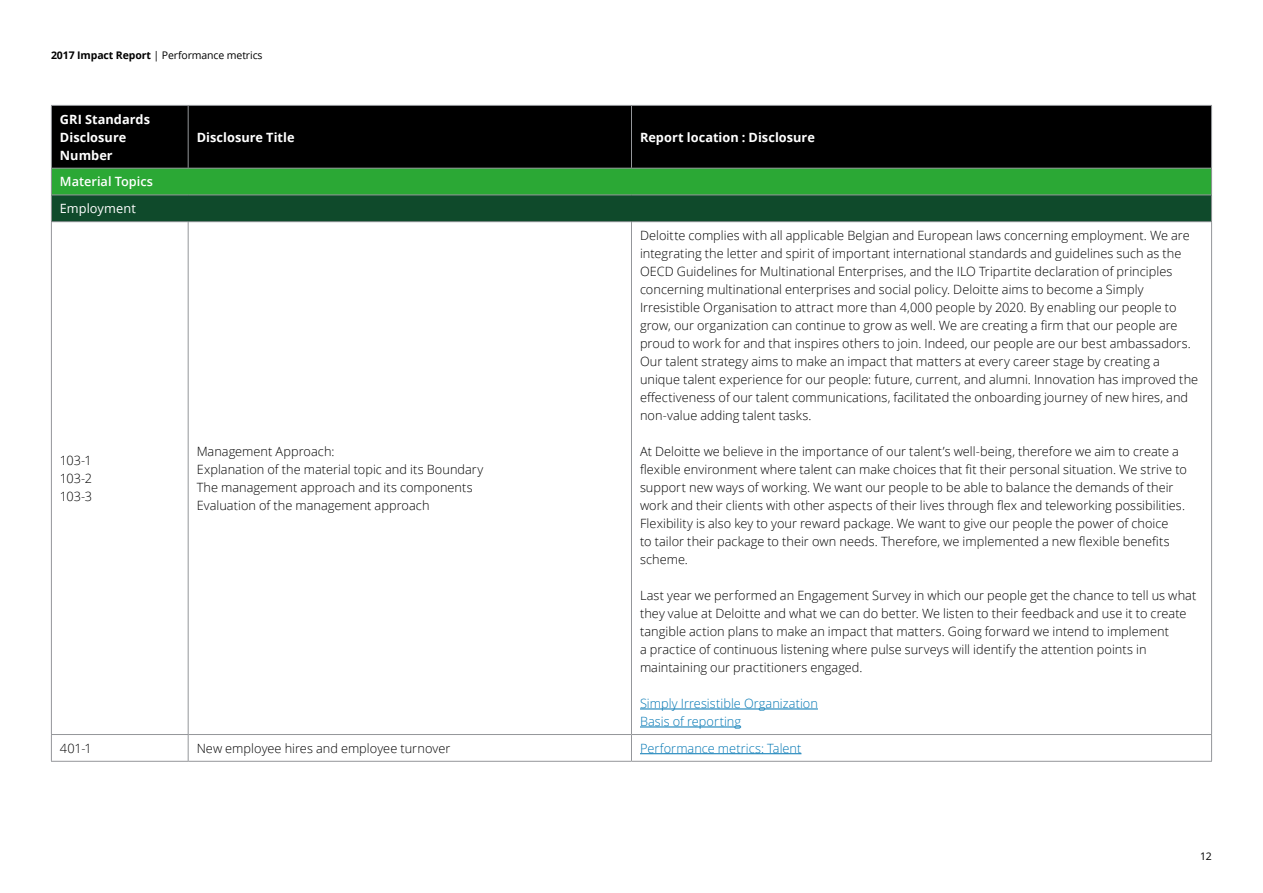
<style>
.page{position:relative;width:1263px;height:893px;background:#fff}
.page>*{position:absolute;margin:0;border:0;box-sizing:border-box;transform-origin:0 0}
.t1{font:300 12.75px/18px "Open Sans";letter-spacing:.005em;color:#000}
.t2{font:300 12.75px/18px "Open Sans";letter-spacing:.005em;color:#0076b3}
.t3{font:700 12.75px/18px "Open Sans";letter-spacing:.005em;color:#fff}
.t4{font:600 12.75px "Open Sans";color:#fff}
.t5{font:12.75px "Open Sans";letter-spacing:.005em;color:#fff}
.t6{font:10.5px "Open Sans";letter-spacing:-.01em;color:#000}
.s1{font-weight:700}
</style>
<div class="page">
<div style="left:52px;top:106px;width:1159px;height:62px;background:#000"></div>
<div style="left:51px;top:168px;width:1160px;height:27px;background:#2ba835"></div>
<div style="left:51px;top:195px;width:1160px;height:27px;background:#0f4a2b"></div>
<hr style="left:51px;top:105px;width:137px;height:1px;background:#94969a">
<hr style="left:51px;top:106px;width:1px;height:62px;background:#94969a">
<hr style="left:188px;top:105px;width:443px;height:1px;background:#94969a">
<hr style="left:188px;top:106px;width:1px;height:62px;background:#94969a">
<hr style="left:631px;top:105px;width:581px;height:1px;background:#94969a">
<hr style="left:631px;top:106px;width:1px;height:62px;background:#94969a">
<hr style="left:1211px;top:106px;width:1px;height:62px;background:#94969a">
<hr style="left:51px;top:168px;width:137px;height:1px;background:#94969a">
<hr style="left:188px;top:168px;width:443px;height:1px;background:#94969a">
<hr style="left:631px;top:168px;width:581px;height:1px;background:#94969a">
<hr style="left:51px;top:195px;width:137px;height:1px;background:#94969a">
<hr style="left:188px;top:195px;width:443px;height:1px;background:#94969a">
<hr style="left:631px;top:195px;width:581px;height:1px;background:#94969a">
<hr style="left:51px;top:761px;width:137px;height:1px;background:#94969a">
<hr style="left:188px;top:761px;width:443px;height:1px;background:#94969a">
<hr style="left:631px;top:761px;width:581px;height:1px;background:#94969a">
<svg style="left:51px;top:169px;width:1px;height:52px"></svg>
<svg style="left:1211px;top:169px;width:1px;height:52px"></svg>
<hr style="left:51px;top:221px;width:137px;height:1px;background:#94969a">
<hr style="left:188px;top:221px;width:443px;height:1px;background:#94969a">
<hr style="left:631px;top:221px;width:581px;height:1px;background:#94969a">
<hr style="left:51px;top:222px;width:1px;height:512px;background:#94969a">
<hr style="left:188px;top:222px;width:1px;height:512px;background:#94969a">
<hr style="left:631px;top:222px;width:1px;height:512px;background:#94969a">
<hr style="left:1211px;top:222px;width:1px;height:512px;background:#94969a">
<hr style="left:51px;top:734px;width:137px;height:1px;background:#94969a">
<svg style="left:51px;top:735px;width:1px;height:26px"></svg>
<hr style="left:188px;top:734px;width:443px;height:1px;background:#94969a">
<svg style="left:188px;top:735px;width:1px;height:26px"></svg>
<hr style="left:631px;top:734px;width:581px;height:1px;background:#94969a">
<svg style="left:631px;top:735px;width:1px;height:26px"></svg>
<svg style="left:1211px;top:735px;width:1px;height:26px"></svg>
<hr style="left:640px;top:709px;width:178px;height:1px;background:#0076b3">
<hr style="left:640px;top:727px;width:101px;height:1px;background:#0076b3">
<hr style="left:640px;top:753px;width:161px;height:1px;background:#0076b3">
<p class="t6" style="left:51px;top:48px;width:213px"><span class="s1">2017 Impact Report</span> | Performance metrics</p>
<p class="t3" style="left:60px;top:110px;width:92px">GRI Standards<br>Disclosure<br>Number</p>
<p class="t4" style="left:60px;top:173px;width:95px">Material Topics</p>
<p class="t5" style="left:60px;top:200px;width:77px">Employment</p>
<p class="t3" style="left:197px;top:128px;width:99px">Disclosure Title</p>
<p class="t3" style="left:640px;top:128px;width:176px">Report location : Disclosure</p>
<p class="t1" style="left:60px;top:451px;width:34px;text-align:justify">103-1<br>103-2<br>103-3</p>
<p class="t1" style="left:197px;top:442px;width:288px">Management Approach:<br>Explanation of the material topic and its Boundary The management approach and its components Evaluation of the management approach</p>
<p class="t1" style="left:640px;top:226px;width:560px">Deloitte complies with all applicable Belgian and European laws concerning employment. We are integrating the letter and spirit of important international standards and guidelines such as the OECD Guidelines for Multinational Enterprises, and the ILO Tripartite declaration of principles concerning multinational enterprises and social policy. Deloitte aims to become a Simply Irresistible Organisation to attract more than 4,000 people by 2020. By enabling our people to grow, our organization can continue to grow as well. We are creating a firm that our people are proud to work for and that inspires others to join. Indeed, our people are our best ambassadors.<br>Our talent strategy aims to make an impact that matters at every career stage by creating a unique talent experience for our people: future, current, and alumni. Innovation has improved the effectiveness of our talent communications, facilitated the onboarding journey of new hires, and non-value adding talent tasks.</p>
<p class="t1" style="left:640px;top:442px;width:548px">At Deloitte we believe in the importance of our talent’s well-being, therefore we aim to create a flexible environment where talent can make choices that fit their personal situation. We strive to support new ways of working. We want our people to be able to balance the demands of their work and their clients with other aspects of their lives through flex and teleworking possibilities.<br>Flexibility is also key to your reward package. We want to give our people the power of choice<br>to tailor their package to their own needs. Therefore, we implemented a new flexible benefits scheme.</p>
<p class="t1" style="left:640px;top:586px;width:558px">Last year we performed an Engagement Survey in which our people get the chance to tell us what they value at Deloitte and what we can do better. We listen to their feedback and use it to create tangible action plans to make an impact that matters. Going forward we intend to implement<br>a practice of continuous listening where pulse surveys will identify the attention points in maintaining our practitioners engaged.</p>
<p class="t2" style="left:640px;top:694px;width:179px">Simply Irresistible Organization<br>Basis of reporting</p>
<p class="t1" style="left:60px;top:739px;width:34px">401-1</p>
<p class="t1" style="left:197px;top:739px;width:255px">New employee hires and employee turnover</p>
<p class="t2" style="left:640px;top:739px;width:163px">Performance metrics: Talent</p>
<p class="t6" style="left:1200px;top:849px;width:13px">12</p>
</div>
